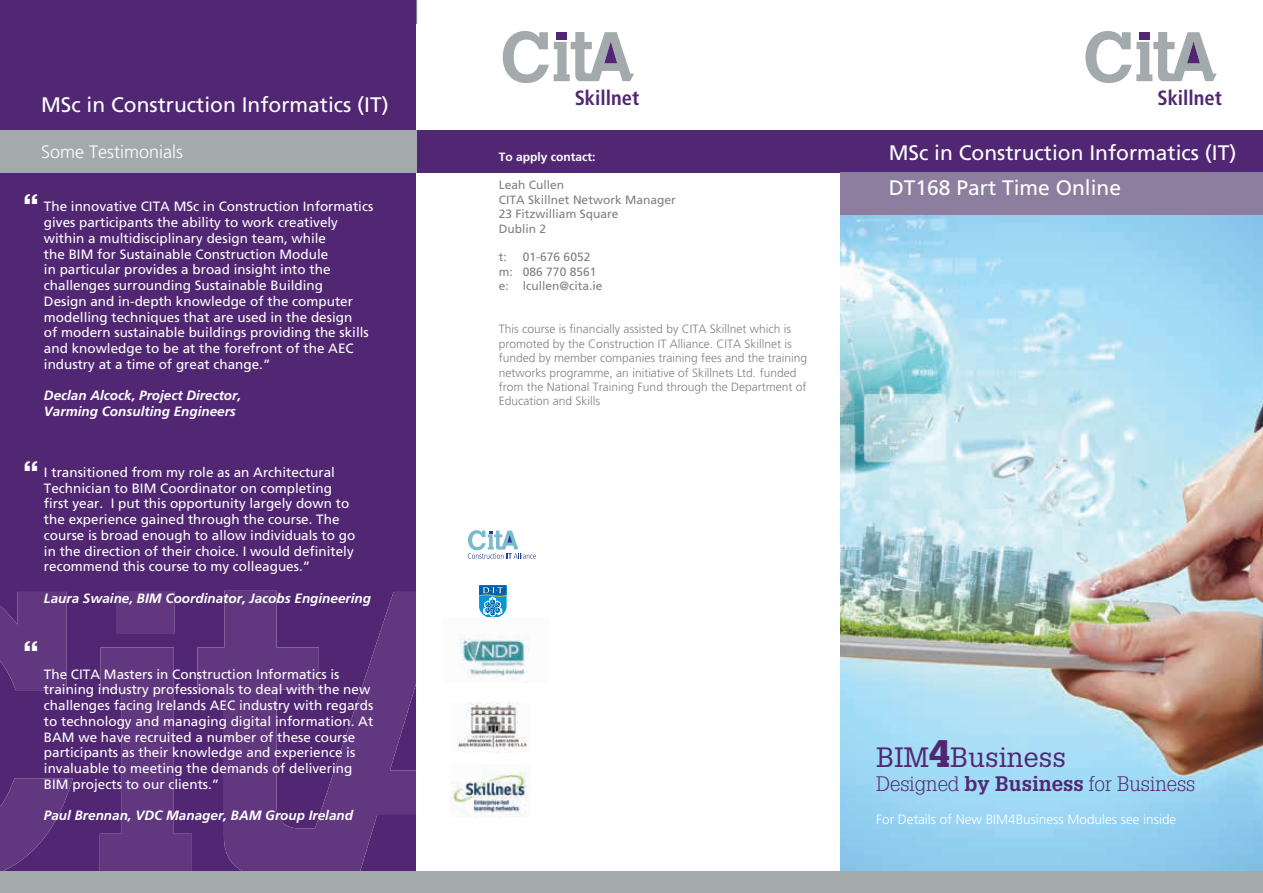
<style>
.page{position:relative;width:1263px;height:893px;background:#fff}
.page>*{position:absolute;margin:0;border:0;box-sizing:border-box;transform-origin:0 0}
.t1{font:700 36px "Calvert";color:#fff}
.t2{font:27.3px "Glypha";color:#512773}
.t3{font:21px "Base House Sans";color:#fff}
.t4{font:300 20.55px "Glypha";color:#512773}
.t5{font:700 condensed 20.55px "Frutiger";color:#512773}
.t6{font:300 18px "Base House Sans";color:#fff}
.t7{font:13.5px/15.8px "Base House Sans";color:#fff}
.t8{font:italic 700 13.5px/15.8px "Base House Sans";color:#fff}
.t9{font:300 13.5px "Base House Sans";color:#fff}
.t10{font:300 12px/14.4px "Base House Sans";color:#808083}
.t11{font:12px/14.4px "Base House Sans";color:#808083}
.t12{font:700 12px "Base House Sans";color:#fff}
.s1{font-weight:900;font-size:37.5px}
.s2{font-weight:700}
</style>
<div class="page">
<div style="left:0;top:0;width:416px;height:872px;background:#512773"></div>
<svg style="left:197px;top:591px;width:219px;height:281px;background:#5a317a"></svg>
<svg style="left:0;top:592px;width:73px;height:280px;background:#59307a"></svg>
<svg style="left:100px;top:647px;width:92px;height:225px;background:#5c337c"></svg>
<div style="left:116px;top:591px;width:58px;height:42px;background:#613880"></div>
<svg style="left:416px;top:0;width:1px;height:872px"></svg>
<img style="left:840px;top:215px;width:423px;height:657px">
<div style="left:0;top:130px;width:1263px;height:43px;background:#512773"></div>
<div style="left:840px;top:172px;width:423px;height:43px;background:#8d7e9f"></div>
<div style="left:0;top:130px;width:416px;height:43px;background:#a3aaac"></div>
<div style="left:0;top:872px;width:1263px;height:21px;background:#a3aaac"></div>
<svg style="left:479px;top:585px;width:28px;height:32px"></svg>
<img style="left:459px;top:634px;width:70px;height:49px">
<img style="left:457px;top:703px;width:70px;height:49px">
<img style="left:450px;top:765px;width:80px;height:52px">
<svg style="left:1085px;top:31px;width:132px;height:52px"></svg>
<div style="left:1139px;top:32px;width:10px;height:7px;background:#512773"></div>
<svg style="left:503px;top:31px;width:131px;height:52px"></svg>
<div style="left:556px;top:32px;width:11px;height:7px;background:#512773"></div>
<svg style="left:468px;top:530px;width:68px;height:29px"></svg>
<h3 class="t3" style="left:41px;top:92px;width:349px">MSc in Construction Informatics (IT)</h3>
<h3 class="t6" style="left:41px;top:141px;width:144px">Some Testimonials</h3>
<h1 class="t1" style="left:23px;top:185px;width:17px">“</h1>
<p class="t7" style="left:44px;top:199px;width:331px">The innovative CITA MSc in Construction Informatics gives participants the ability to work creatively within a multidisciplinary design team, while<br>the BIM for Sustainable Construction Module<br>in particular provides a broad insight into the challenges surrounding Sustainable Building<br>Design and in-depth knowledge of the computer modelling techniques that are used in the design<br>of modern sustainable buildings providing the skills and knowledge to be at the forefront of the AEC industry at a time of great change.”</p>
<p class="t8" style="left:44px;top:388px;width:199px">Declan Alcock, Project Director,<br>Varming Consulting Engineers</p>
<h1 class="t1" style="left:23px;top:453px;width:17px">“</h1>
<p class="t7" style="left:44px;top:464px;width:313px">I transitioned from my role as an Architectural Technician to BIM Coordinator on completing first year. I put this opportunity largely down to the experience gained through the course. The course is broad enough to allow individuals to go in the direction of their choice. I would definitely recommend this course to my colleagues.”</p>
<p class="t8" style="left:44px;top:590px;width:329px">Laura Swaine, BIM Coordinator, Jacobs Engineering</p>
<h1 class="t1" style="left:23px;top:633px;width:17px">“</h1>
<p class="t7" style="left:44px;top:666px;width:331px">The CITA Masters in Construction Informatics is training industry professionals to deal with the new challenges facing Irelands AEC industry with regards to technology and managing digital information. At BAM we have recruited a number of these course participants as their knowledge and experience is invaluable to meeting the demands of delivering BIM projects to our clients.”</p>
<p class="t8" style="left:44px;top:808px;width:311px">Paul Brennan, VDC Manager, BAM Group Ireland</p>
<h3 class="t5" style="left:575px;top:85px;width:66px">Skillnet</h3>
<h3 class="t5" style="left:1157px;top:85px;width:66px">Skillnet</h3>
<p class="t12" style="left:499px;top:149px;width:98px">To apply contact:</p>
<p class="t11" style="left:499px;top:178px;width:178px">Leah Cullen<br>CITA Skillnet Network Manager<br>23 Fitzwilliam Square<br>Dublin 2</p>
<p class="t11" style="left:499px;top:250px;width:10px">t:</p>
<p class="t11" style="left:499px;top:250px;width:105px;text-indent:24px">01-676 6052 m: 086 770 8561 e: lcullen@cita.ie</p>
<p class="t10" style="left:499px;top:322px;width:310px">This course is financially assisted by CITA Skillnet which is promoted by the Construction IT Alliance. CITA Skillnet is funded by member companies training fees and the training networks programme, an initiative of Skillnets Ltd. funded from the National Training Fund through the Department of Education and Skills</p>
<h3 class="t3" style="left:889px;top:140px;width:349px">MSc in Construction Informatics (IT)</h3>
<h3 class="t3" style="left:889px;top:176px;width:234px">DT168 Part Time Online</h3>
<h2 class="t2" style="left:876px;top:741px;width:191px">BIM<span class="s1">4</span>Business</h2>
<h3 class="t4" style="left:876px;top:772px;width:321px">Designed <span class="s2">by Business</span> for Business</h3>
<p class="t9" style="left:876px;top:812px;width:302px">For Details of New BIM4Business Modules see inside</p>
</div>
